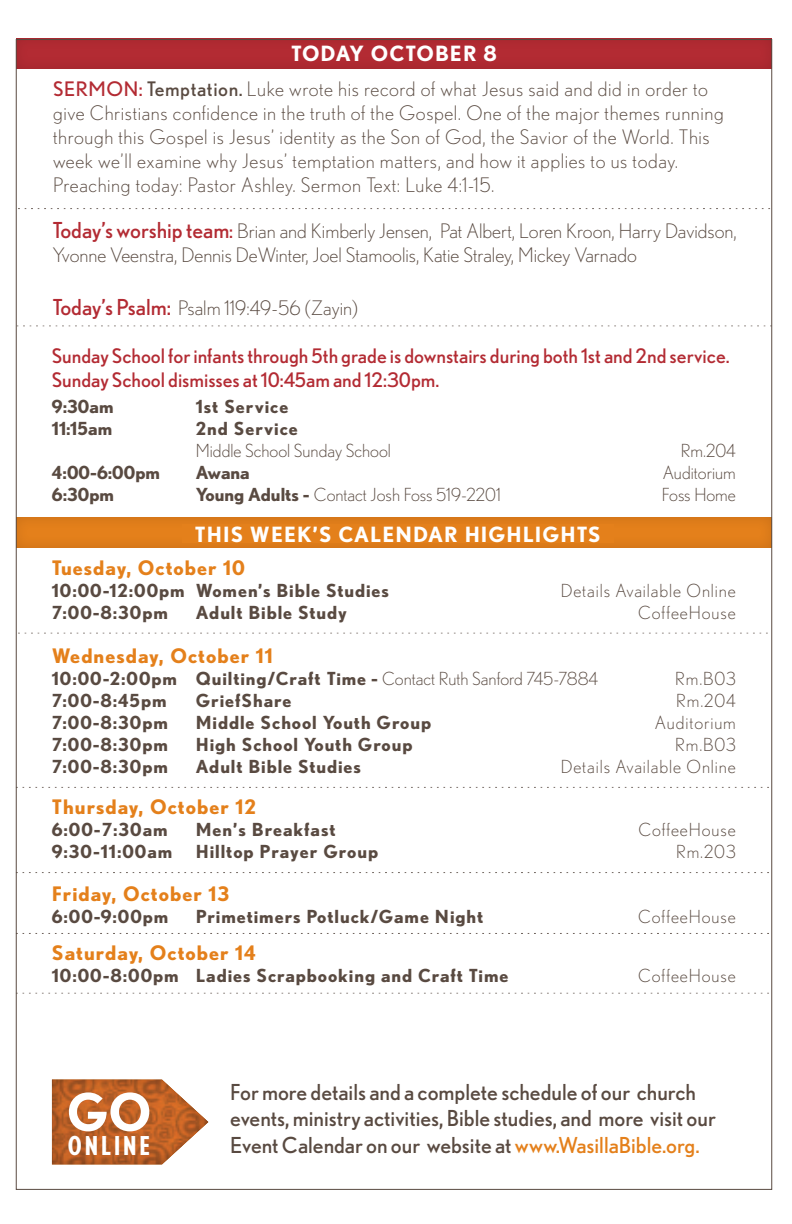
<style>
.page{position:relative;width:792px;height:1224px;background:#fff}
.page>*{position:absolute;margin:0;border:0;box-sizing:border-box;transform-origin:0 0}
.t1{font:700 51.6px "Nobel";color:#fff}
.t2{font:700 condensed 26px "Nobel";letter-spacing:.11em;color:#fff}
.t3{font:22px/26.4px "Nobel";color:#594a41}
.t4{font:700 21px "Nobel";letter-spacing:.05em;color:#fff}
.t5{font:300 20px/24px "Nobel";letter-spacing:.03em;color:#594a41}
.t6{font:300 20px/24px "Nobel";color:#594a41}
.t7{font:20px/24px "Nobel";color:#b32b33}
.t8{font:700 20px "Nobel";letter-spacing:.05em;color:#e4801b}
.t9{font:700 18px "Nobel";letter-spacing:.05em;color:#594a41}
.t10{font:300 18px "Nobel";letter-spacing:.05em;color:#594a41}
.t11{font:300 18px "Nobel";color:#594a41}
.s1{font-weight:400;color:#b32b33}
.s2{font-weight:400}
.s3{font-weight:400;font-size:22px;color:#b32b33}
.s4{font-weight:700}
.s5{font-weight:300}
.s6{color:#e4801b}
</style>
<div class="page">
<div style="left:49px;top:1077px;width:160px;height:88px;background:#594a41;opacity:.4"></div>
<div style="left:14px;top:34px;width:758px;height:37px;background:#594a41;opacity:.2"></div>
<hr style="left:16px;top:325px;width:756px;height:4px;background:#594a41;opacity:.2">
<hr style="left:17px;top:208px;width:754px;height:4px;background:#594a41;opacity:.2">
<div style="left:14px;top:513px;width:758px;height:38px;background:#594a41;opacity:.2"></div>
<div style="left:182px;top:525px;width:432px;height:18px;background:#e4801b"></div>
<hr style="left:18px;top:632px;width:752px;height:4px;background:#594a41;opacity:.2">
<hr style="left:16px;top:786px;width:754px;height:4px;background:#594a41;opacity:.2">
<hr style="left:16px;top:872px;width:754px;height:4px;background:#594a41;opacity:.2">
<hr style="left:16px;top:932px;width:754px;height:4px;background:#594a41;opacity:.2">
<hr style="left:16px;top:992px;width:754px;height:4px;background:#594a41;opacity:.2">
<p class="t4" style="left:291px;top:41px;width:207px">TODAY Octo ber 8</p>
<p class="t5" style="left:53px;top:77px;width:672px"><span class="s1">SERMON:</span> <span class="s2">Temptation.</span> Luke wrote his record of what Jesus said and did in order to give Christians confidence in the truth of the Gospel. One of the major themes running through this Gospel is Jesus’ identity as the Son of God, the Savior of the World. This week we’ll examine why Jesus’ temptation matters, and how it applies to us today.<br>Preaching today: Pastor Ashley. Sermon Text: Luke 4:1-15.</p>
<p class="t6" style="left:52px;top:219px;width:686px"><span class="s3">Today’s worship team</span><span class="s1">:</span> Brian and Kimberly Jensen, Pat Albert, Loren Kroon, Harry Davidson,<br>Yvonne Veenstra, Dennis DeWinter, Joel Stamoolis, Katie Straley, Mickey Varnado</p>
<p class="t6" style="left:52px;top:296px;width:307px"><span class="s3">Today’s Psalm:</span> Psalm 119:49-56 (Zayin)</p>
<p class="t7" style="left:52px;top:344px;width:679px">Sunday School for infants through 5th grade is downstairs during both 1st and 2nd service.<br>Sunday School dismisses at 10:45am and 12:30pm.</p>
<p class="t9" style="left:52px;top:396px;width:63px">9:30am</p>
<p class="t9" style="left:196px;top:396px;width:94px">1st Service</p>
<p class="t9" style="left:52px;top:418px;width:62px">11:15am</p>
<p class="t9" style="left:196px;top:418px;width:104px">2nd Service</p>
<p class="t11" style="left:196px;top:441px;width:197px">Middle School Sunday School</p>
<p class="t10" style="left:681px;top:441px;width:57px">Rm.204</p>
<p class="t9" style="left:52px;top:462px;width:110px">4:00-6:00pm</p>
<p class="t9" style="left:196px;top:462px;width:55px">Awana</p>
<p class="t11" style="left:663px;top:463px;width:74px">Auditorium</p>
<p class="t9" style="left:52px;top:484px;width:64px">6:30pm</p>
<p class="t11" style="left:196px;top:485px;width:306px"><span class="s4">Young Adults -</span> Contact Josh Foss 519-2201</p>
<p class="t11" style="left:662px;top:485px;width:76px">Foss Home</p>
<p class="t4" style="left:195px;top:521px;width:407px">THIS WEEK’S CALENDAR HIGHLIGHTS</p>
<p class="t8" style="left:52px;top:556px;width:195px">Tuesday, October 10</p>
<p class="t9" style="left:52px;top:580px;width:339px">10:00-12:00pm Women’s Bible Studies</p>
<p class="t10" style="left:561px;top:580px;width:177px">Details Available Online</p>
<p class="t9" style="left:52px;top:602px;width:118px">7:00-8:30pm</p>
<p class="t9" style="left:196px;top:602px;width:152px">Adult Bible Study</p>
<p class="t10" style="left:638px;top:602px;width:99px">CoffeeHouse</p>
<p class="t8" style="left:52px;top:644px;width:222px">Wednesday, October 11</p>
<p class="t9" style="left:52px;top:668px;width:548px">10:00-2:00pm Quilting/Craft Time - <span class="s5">Contact Ruth Sanford 745-7884</span></p>
<p class="t10" style="left:675px;top:668px;width:62px">Rm.B03</p>
<p class="t9" style="left:52px;top:690px;width:116px">7:00-8:45pm</p>
<p class="t9" style="left:196px;top:690px;width:97px">GriefShare</p>
<p class="t10" style="left:676px;top:690px;width:61px">Rm.204</p>
<p class="t9" style="left:52px;top:712px;width:118px">7:00-8:30pm</p>
<p class="t9" style="left:196px;top:712px;width:237px">Middle School Youth Group</p>
<p class="t10" style="left:655px;top:712px;width:83px">Auditorium</p>
<p class="t9" style="left:52px;top:734px;width:118px">7:00-8:30pm</p>
<p class="t9" style="left:196px;top:734px;width:218px">High School Youth Group</p>
<p class="t10" style="left:675px;top:734px;width:62px">Rm.B03</p>
<p class="t9" style="left:52px;top:756px;width:118px">7:00-8:30pm</p>
<p class="t9" style="left:196px;top:756px;width:167px">Adult Bible Studies</p>
<p class="t10" style="left:561px;top:756px;width:177px">Details Available Online</p>
<p class="t8" style="left:52px;top:795px;width:206px">Thursday, October 12</p>
<p class="t9" style="left:52px;top:819px;width:117px">6:00-7:30am</p>
<p class="t9" style="left:196px;top:819px;width:141px">Men’s Breakfast</p>
<p class="t10" style="left:638px;top:819px;width:99px">CoffeeHouse</p>
<p class="t9" style="left:52px;top:841px;width:122px">9:30-11:00am</p>
<p class="t9" style="left:196px;top:841px;width:184px">Hilltop Prayer Group</p>
<p class="t10" style="left:676px;top:841px;width:61px">Rm.203</p>
<p class="t8" style="left:52px;top:882px;width:179px">Friday, October 13</p>
<p class="t9" style="left:52px;top:906px;width:118px">6:00-9:00pm</p>
<p class="t9" style="left:196px;top:906px;width:289px">Primetimers Potluck/Game Night</p>
<p class="t10" style="left:638px;top:906px;width:99px">CoffeeHouse</p>
<p class="t8" style="left:52px;top:941px;width:206px">Saturday, October 14</p>
<p class="t9" style="left:52px;top:965px;width:458px">10:00-8:00pm Ladies Scrapbooking and Craft Time</p>
<p class="t10" style="left:638px;top:965px;width:99px">CoffeeHouse</p>
<h1 class="t1" style="left:67px;top:1081px;width:86px">GO</h1>
<h2 class="t2" style="left:68px;top:1130px;width:84px">ONLINE</h2>
<p class="t3" style="left:230px;top:1079px;width:487px">For more details and a complete schedule of our church events, ministry activities, Bible studies, and more visit our<br>Event Calendar on our website at <span class="s6">www.WasillaBible.org.</span></p>
</div>
